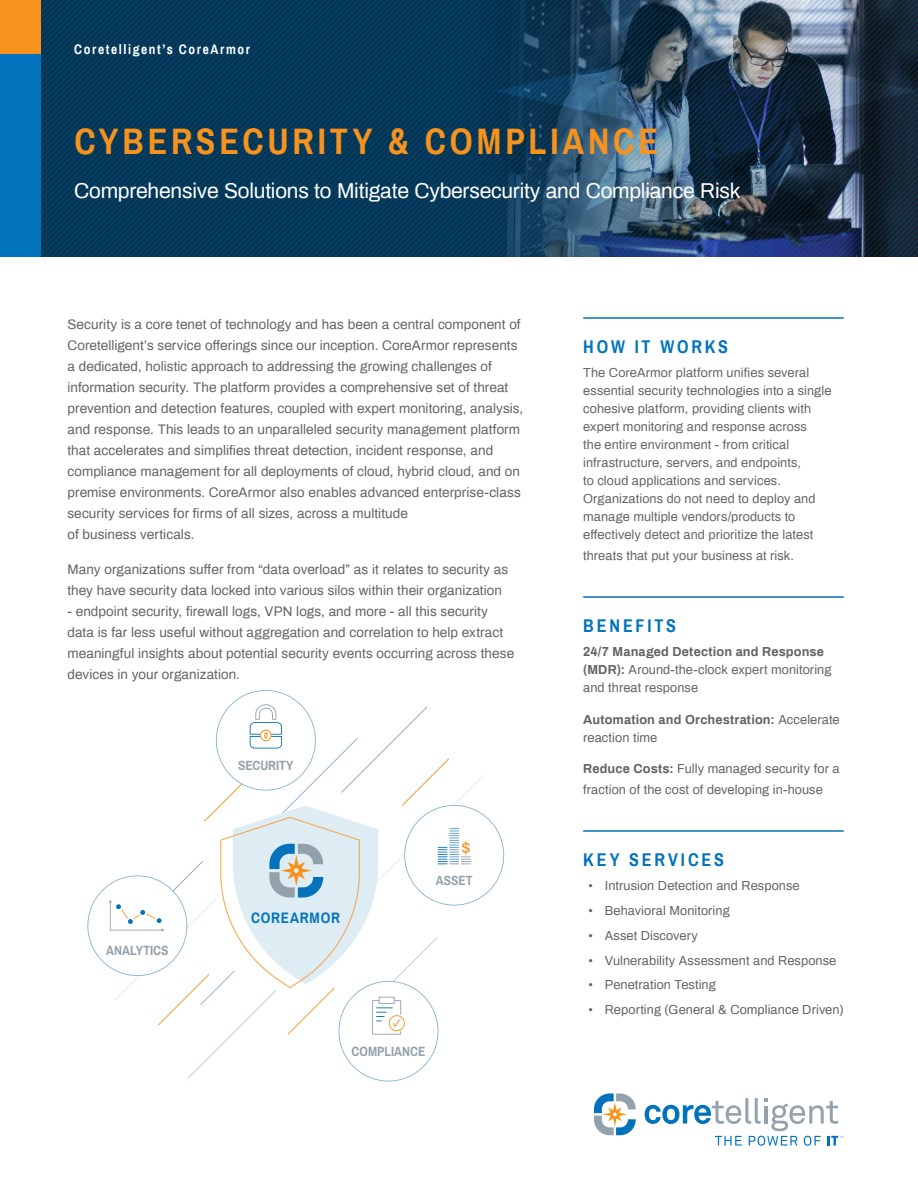
<style>
.page{position:relative;width:918px;height:1188px;background:#fff}
.page>*{position:absolute;margin:0;border:0;box-sizing:border-box;transform-origin:0 0}
.Header1{font:700 36px "Archivo Narrow";letter-spacing:.105em;color:#f7931d}
.Header1-2{font:21px "Archivo";letter-spacing:-.01em;color:#fff}
.sidebar_header{font:700 18px "Archivo Narrow";letter-spacing:.16em;color:#0073bc}
.t1{font:700 15.15px "Archivo Narrow";letter-spacing:.05em;color:#0473bb}
.t2{font:13.5px/21px "Archivo";letter-spacing:.005em;color:#626362}
.Section_Title{font:700 13.5px "Archivo Narrow";letter-spacing:.115em;color:#fff}
.t3{font:700 13.35px "Archivo Narrow";color:#92a1ab}
.t4{font:12.75px/18px "Archivo";letter-spacing:.01em;color:#626362}
.t5{font:700 12.75px/18px "Archivo";letter-spacing:.01em;color:#626362}
.s1{font-weight:700}
.s2{font-weight:400}
</style>
<div class="page">
<svg style="left:594px;top:1094px;width:42px;height:41px"></svg>
<svg style="left:645px;top:1098px;width:198px;height:48px"></svg>
<svg style="left:87px;top:690px;width:417px;height:392px"></svg>
<hr style="left:583px;top:317px;width:261px;height:2px;background:#0073bc">
<hr style="left:583px;top:596px;width:261px;height:2px;background:#0073bc">
<hr style="left:583px;top:830px;width:261px;height:2px;background:#0073bc">
<svg style="left:40px;top:0;width:453px;height:256px;background:#05395b"></svg>
<div style="left:0;top:0;width:40px;height:256px;background:#0073bc"></div>
<img style="left:493px;top:0;width:425px;height:257px">
<div style="left:0;top:0;width:40px;height:54px;background:#f7931d"></div>
<p class="Section_Title" style="left:74px;top:40px;width:177px">Coretelligent’s CoreArmor</p>
<p class="Header1" style="left:74px;top:116px;width:585px">CYBERSECURITY &amp; COMPLIANCE</p>
<p class="Header1-2" style="left:74px;top:175px;width:668px">Comprehensive Solutions to Mitigate Cybersecurity and Compliance Risk</p>
<p class="t2" style="left:68px;top:313px;width:457px">Security is a core tenet of technology and has been a central component of Coretelligent’s service offerings since our inception. CoreArmor represents a dedicated, holistic approach to addressing the growing challenges of information security. The platform provides a comprehensive set of threat prevention and detection features, coupled with expert monitoring, analysis, and response. This leads to an unparalleled security management platform that accelerates and simplifies threat detection, incident response, and compliance management for all deployments of cloud, hybrid cloud, and on premise environments. CoreArmor also enables advanced enterprise-class security services for firms of all sizes, across a multitude<br>of business verticals.</p>
<p class="t2" style="left:68px;top:558px;width:442px">Many organizations suffer from “data overload” as it relates to security as they have security data locked into various silos within their organization</p>
<p class="t2" style="left:68px;top:600px;width:448px">- endpoint security, firewall logs, VPN logs, and more - all this security data is far less useful without aggregation and correlation to help extract meaningful insights about potential security events occurring across these devices in your organization.</p>
<p class="t3" style="left:106px;top:943px;width:64px">ANALYTICS</p>
<p class="t3" style="left:238px;top:758px;width:57px">SECURITY</p>
<p class="t1" style="left:251px;top:910px;width:91px">COREARMOR</p>
<p class="t3" style="left:436px;top:873px;width:38px">ASSET</p>
<p class="t3" style="left:352px;top:1044px;width:75px">COMPLIANCE</p>
<p class="sidebar_header" style="left:583px;top:334px;width:146px">HOW IT WORKS</p>
<p class="t4" style="left:583px;top:363px;width:250px">The CoreArmor platform unifies several essential security technologies into a single cohesive platform, providing clients with expert monitoring and response across<br>the entire environment - from critical infrastructure, servers, and endpoints,<br>to cloud applications and services.<br>Organizations do not need to deploy and manage multiple vendors/products to effectively detect and prioritize the latest</p>
<p class="t4" style="left:583px;top:546px;width:212px">threats that put your business at risk.</p>
<p class="sidebar_header" style="left:583px;top:613px;width:94px">BENEFITS</p>
<p class="t4" style="left:583px;top:642px;width:250px"><span class="s1">24/7 Managed Detection and Response (MDR):</span> Around-the-clock expert monitoring and threat response</p>
<p class="t5" style="left:583px;top:710px;width:258px">Automation and Orchestration: <span class="s2">Accelerate reaction time</span></p>
<p class="t4" style="left:583px;top:758px;width:258px;line-height:21px"><span class="s1">Reduce Costs:</span> Fully managed security for a fraction of the cost of developing in-house</p>
<p class="sidebar_header" style="left:583px;top:847px;width:142px">KEY SERVICES</p>
<p class="t4" style="left:589px;top:876px;width:213px">• Intrusion Detection and Response</p>
<p class="t4" style="left:589px;top:901px;width:143px">• Behavioral Monitoring</p>
<p class="t4" style="left:589px;top:926px;width:111px">• Asset Discovery</p>
<p class="t4" style="left:589px;top:950px;width:249px">• Vulnerability Assessment and Response</p>
<p class="t4" style="left:589px;top:975px;width:129px">• Penetration Testing</p>
<p class="t4" style="left:589px;top:1000px;width:256px">• Reporting (General &amp; Compliance Driven)</p>
</div>
